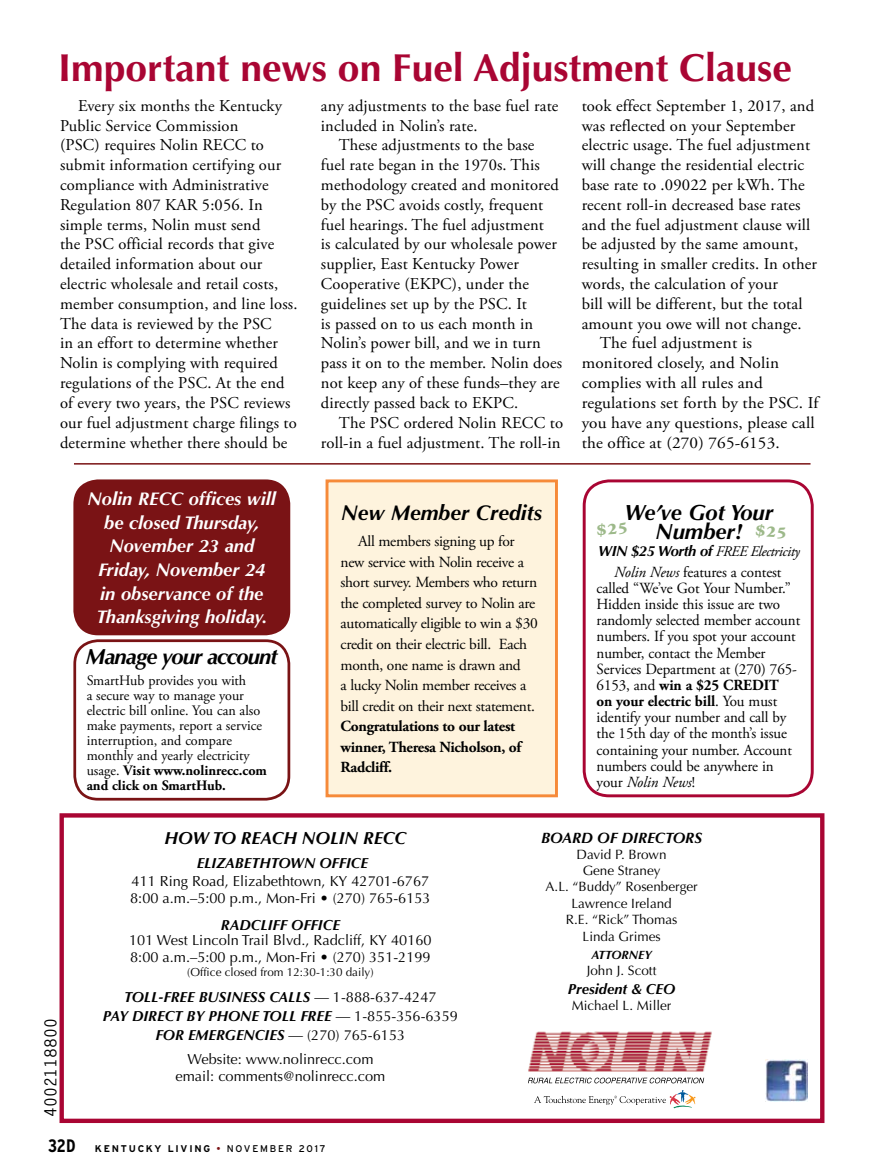
<style>
.page{position:relative;width:878px;height:1175px;background:#fff}
.page>*{position:absolute;margin:0;border:0;box-sizing:border-box;transform-origin:0 0}
.t1{font:700 39px "Optima";color:#a90533}
.t2{font:italic 700 22.05px "Optima";color:#000}
.t3{font:italic 700 21.9px "Optima";letter-spacing:-.04em;color:#000}
.t4{font:italic 700 21.3px "Optima";color:#000}
.t5{font:italic 700 18.3px/23.5px "Optima";color:#fff;text-align:center}
.t6{font:700 condensed 18px "Interstate";color:#000}
.t7{font:italic 700 17.4px "Optima";color:#000}
.t8{font:16.5px/19.8px "Adobe Garamond Pro";letter-spacing:.01em;color:#000}
.t9{font:16.5px "Adobe Garamond Pro";letter-spacing:.01em;color:#000;scale:1.04 1}
.t10{font:700 16.5px "Letter Gothic Std";color:#000}
.t11{font:15.45px/16.2px "Adobe Garamond Pro";letter-spacing:-.01em;color:#000}
.t12{font:700 15.45px/20.5px "Adobe Garamond Pro";letter-spacing:-.02em;color:#000}
.t13{font:italic 700 15px "Optima";color:#000}
.t14{font:italic 14.7px "Adobe Garamond Pro";letter-spacing:-.03em;color:#000}
.t15{font:14.55px/17.4px "Optima";color:#000}
.t16{font:italic 700 14.55px/18.9px "Optima";color:#000;text-align:center}
.t17{font:14.4px/15.1px "Adobe Garamond Pro";color:#000}
.t18{font:13.5px/16.2px "Optima";color:#000;text-align:center}
.t19{font:italic 700 12px "Optima";color:#000}
.t20{font:11.7px "Optima";color:#000}
.t21{font:700 9.75px "Interstate";letter-spacing:.18em;color:#000}
.s1{font-weight:700}
.s2{font-style:italic}
.s3{font-family:"Optima";font-weight:700}
.s4{font-weight:400;font-style:normal}
.s5{font-weight:400;color:#7a1315}
.s6{font-weight:400}
</style>
<div class="page">
<div style="left:59px;top:813px;width:765px;height:310px;border:4px solid #a90533"></div>
<img style="left:528px;top:1031px;width:184px;height:41px">
<svg style="left:528px;top:1077px;width:176px;height:6px"></svg>
<svg style="left:534px;top:1090px;width:161px;height:18px"></svg>
<img style="left:765px;top:1059px;width:42px;height:42px">
<div style="left:327px;top:481px;width:229px;height:314px;background:#fef3dd"></div>
<div style="left:325px;top:479px;width:233px;height:318px;border:3px solid #f68a39"></div>
<div style="left:582px;top:479px;width:231px;height:318px;border:3px solid #a90533;border-radius:25px"></div>
<div style="left:73px;top:639px;width:217px;height:161px;border:3px solid #7a1315;border-radius:23px"></div>
<div style="left:75px;top:481px;width:214px;height:153px;background:#7a1315;border-radius:23px"></div>
<div style="left:73px;top:479px;width:217px;height:156px;border:3px solid #7a1315;border-radius:23px"></div>
<hr style="left:74px;top:463px;width:736px;height:1px;background:#7a1315">
<h1 class="t1" style="left:58px;top:45px;width:735px">Important news on Fuel Adjustment Clause</h1>
<p class="t8" style="left:60px;top:96px;width:239px;text-indent:18px">Every six months the Kentucky<br>Public Service Commission<br>(PSC) requires Nolin RECC to submit information certifying our compliance with Administrative<br>Regulation 807 KAR 5:056. In simple terms, Nolin must send<br>the PSC official records that give detailed information about our electric wholesale and retail costs, member consumption, and line loss.<br>The data is reviewed by the PSC<br>in an effort to determine whether<br>Nolin is complying with required regulations of the PSC. At the end of every two years, the PSC reviews our fuel adjustment charge filings to determine whether there should be</p>
<p class="t8" style="left:321px;top:96px;width:239px">any adjustments to the base fuel rate included in Nolin’s rate.</p>
<p class="t8" style="left:321px;top:136px;width:243px;text-indent:18px">These adjustments to the base fuel rate began in the 1970s. This methodology created and monitored by the PSC avoids costly, frequent fuel hearings. The fuel adjustment<br>is calculated by our wholesale power supplier, East Kentucky Power<br>Cooperative (EKPC), under the guidelines set up by the PSC. It<br>is passed on to us each month in<br>Nolin’s power bill, and we in turn pass it on to the member. Nolin does not keep any of these funds–they are directly passed back to EKPC.</p>
<p class="t8" style="left:321px;top:413px;width:244px;text-align:right">The PSC ordered Nolin RECC to roll-in a fuel adjustment. The roll-in</p>
<p class="t5" style="left:88px;top:487px;width:190px">Nolin RECC offices will be closed Thursday,<br>November 23 and<br>Friday, November 24<br>in observance of the<br>Thanksgiving holiday.</p>
<h3 class="t3" style="left:86px;top:643px;width:193px">Manage your account</h3>
<p class="t17" style="left:87px;top:673px;width:182px">SmartHub provides you with<br>a secure way to manage your electric bill online. You can also make payments, report a service interruption, and compare monthly and yearly electricity usage. <span class="s1">Visit www.nolinrecc.com and click on SmartHub.</span></p>
<p class="t4" style="left:341px;top:500px;width:202px">New Member Credits</p>
<p class="t11" style="left:340px;top:531px;width:199px;line-height:20.5px;text-indent:18px">All members signing up for new service with Nolin receive a short survey. Members who return the completed survey to Nolin are automatically eligible to win a $30 credit on their electric bill. Each month, one name is drawn and<br>a lucky Nolin member receives a bill credit on their next statement.</p>
<p class="t12" style="left:340px;top:716px;width:182px">Congratulations to our latest winner, Theresa Nicholson, of<br>Radcliff.</p>
<p class="t8" style="left:581px;top:96px;width:234px">took effect September 1, 2017, and</p>
<p class="t8" style="left:581px;top:116px;width:215px">was reflected on your September</p>
<p class="t8" style="left:581px;top:136px;width:230px">electric usage. The fuel adjustment</p>
<p class="t8" style="left:581px;top:156px;width:224px">will change the residential electric</p>
<p class="t8" style="left:581px;top:175px;width:225px">base rate to .09022 per kWh. The</p>
<p class="t8" style="left:581px;top:195px;width:220px">recent roll-in decreased base rates</p>
<p class="t8" style="left:581px;top:215px;width:230px">and the fuel adjustment clause will</p>
<p class="t8" style="left:581px;top:235px;width:218px">be adjusted by the same amount,</p>
<p class="t8" style="left:581px;top:255px;width:237px">resulting in smaller credits. In other</p>
<p class="t8" style="left:581px;top:274px;width:198px">words, the calculation of your</p>
<p class="t8" style="left:581px;top:294px;width:222px">bill will be different, but the total</p>
<p class="t8" style="left:581px;top:314px;width:221px">amount you owe will not change.</p>
<p class="t9" style="left:599px;top:333px;width:148px">The fuel adjustment is</p>
<p class="t9" style="left:581px;top:353px;width:191px">monitored closely, and Nolin</p>
<p class="t9" style="left:581px;top:373px;width:176px">complies with all rules and</p>
<p class="t9" style="left:581px;top:393px;width:229px">regulations set forth by the PSC. If</p>
<p class="t9" style="left:581px;top:412px;width:225px">you have any questions, please call</p>
<p class="t9" style="left:581px;top:432px;width:192px">the office at (270) 765-6153.</p>
<h2 class="t2" style="left:624px;top:499px;width:150px">We’ve Got Your</h2>
<h2 class="t2" style="left:655px;top:519px;width:88px">Number!</h2>
<p class="t11" style="left:596px;top:564px;width:205px;text-indent:18px"><span class="s2">Nolin News</span> features a contest called “We’ve Got Your Number.”<br>Hidden inside this issue are two randomly selected member account numbers. If you spot your account number, contact the Member<br>Services Department at (270) 765-<br>6153, and <span class="s1">win a $25 CREDIT<br>on your electric bill</span>. You must identify your number and call by the 15th day of the month’s issue containing your number. Account numbers could be anywhere in your <span class="s2">Nolin News</span>!</p>
<p class="t14" style="left:598px;top:542px;width:203px"><span class="s3">WIN $25 Worth of</span> FREE Electricity</p>
<p class="t10" style="left:40px;top:1117px;width:100px;rotate:-90deg">4002118800</p>
<p class="t7" style="left:164px;top:828px;width:243px">HOW TO REACH NOLIN RECC</p>
<p class="t16" style="left:197px;top:854px;width:173px">ELIZABETHTOWN OFFICE</p>
<p class="t15" style="left:130px;top:872px;width:302px">411 Ring Road, Elizabethtown, KY 42701-6767<br>8:00 a.m.–5:00 p.m., Mon-Fri • (270) 765-6153</p>
<p class="t16" style="left:221px;top:916px;width:121px">RADCLIFF OFFICE</p>
<p class="t15" style="left:129px;top:931px;width:304px">101 West Lincoln Trail Blvd., Radcliff, KY 40160<br>8:00 a.m.–5:00 p.m., Mon-Fri • (270) 351-2199</p>
<p class="t20" style="left:187px;top:965px;width:188px">(Office closed from 12:30-1:30 daily)</p>
<p class="t16" style="left:103px;top:987px;width:356px">TOLL-FREE BUSINESS CALLS <span class="s4">— 1-888-637-4247<br></span>PAY DIRECT BY PHONE TOLL FREE <span class="s4">— 1-855-356-6359<br></span>FOR EMERGENCIES <span class="s4">— (270) 765-6153</span></p>
<p class="t15" style="left:175px;top:1050px;width:211px;text-align:center">Website: www.nolinrecc.com email: comments@nolinrecc.com</p>
<p class="t6" style="left:48px;top:1136px;width:29px">32D</p>
<p class="t21" style="left:95px;top:1143px;width:232px">KENTUCKY LIVING <span class="s5">•</span> <span class="s6">NOVEMBER 2017</span></p>
<p class="t13" style="left:541px;top:828px;width:163px">BOARD OF DIRECTORS</p>
<p class="t18" style="left:545px;top:846px;width:153px">David P. Brown<br>Gene Straney<br>A.L. “Buddy” Rosenberger<br>Lawrence Ireland<br>R.E. “Rick” Thomas</p>
<p class="t18" style="left:582px;top:928px;width:80px">Linda Grimes</p>
<p class="t19" style="left:591px;top:947px;width:62px">ATTORNEY</p>
<p class="t18" style="left:586px;top:962px;width:71px">John J. Scott</p>
<p class="t16" style="left:568px;top:979px;width:109px">President &amp; CEO</p>
<p class="t18" style="left:572px;top:997px;width:101px">Michael L. Miller</p>
</div>
